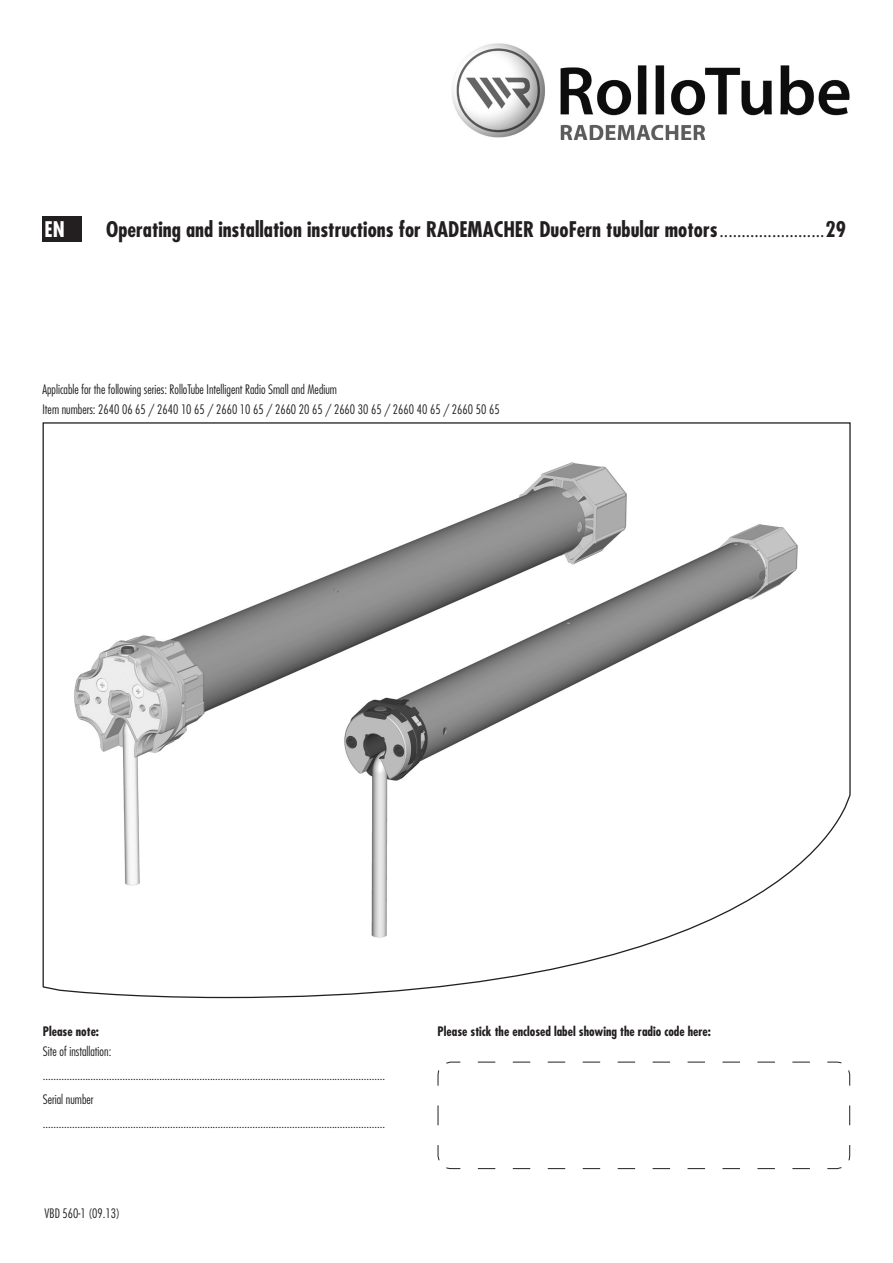
<style>
.page{position:relative;width:893px;height:1263px;background:#fff}
.page>*{position:absolute;margin:0;border:0;box-sizing:border-box;transform-origin:0 0}
.t1{font:700 condensed 21px "Futura";color:#231f20}
.t2{font:700 condensed 21px "Futura";color:#fff}
.t3{font:300 condensed 12.75px/23.9px "Futura";color:#231f20}
.t4{font:700 condensed 12.75px "Futura";color:#231f20}
.s1{font-weight:300}
</style>
<div class="page">
<svg style="left:43px;top:422px;width:808px;height:577px"></svg>
<img style="left:66px;top:448px;width:743px;height:498px">
<svg style="left:437px;top:1061px;width:413px;height:108px"></svg>
<div style="left:43px;top:216px;width:39px;height:25px;background:#231f20"></div>
<img style="left:452px;top:43px;width:398px;height:97px">
<h1 class="t2" style="left:45px;top:216px;width:22px">EN</h1>
<h1 class="t1" style="left:106px;top:216px;width:741px">Operating and installation instructions for RADEMACHER DuoFern tubular motors<span class="s1">........................</span>29</h1>
<p class="t3" style="left:43px;top:380px;width:459px;line-height:19.6px">Applicable for the following series: RolloTube Intelligent Radio Small and Medium<br>Item numbers: 2640 06 65 / 2640 10 65 / 2660 10 65 / 2660 20 65 / 2660 30 65 / 2660 40 65 / 2660 50 65</p>
<p class="t4" style="left:43px;top:1023px;width:58px">Please note:</p>
<p class="t3" style="left:43px;top:1039px;width:344px">Site of installation: .................................................................................................................................<br>Serial number .................................................................................................................................</p>
<p class="t3" style="left:45px;top:1201px;width:77px">VBD 560-1 (09.13)</p>
<p class="t4" style="left:438px;top:1023px;width:275px">Please stick the enclosed label showing the radio code here:</p>
</div>
